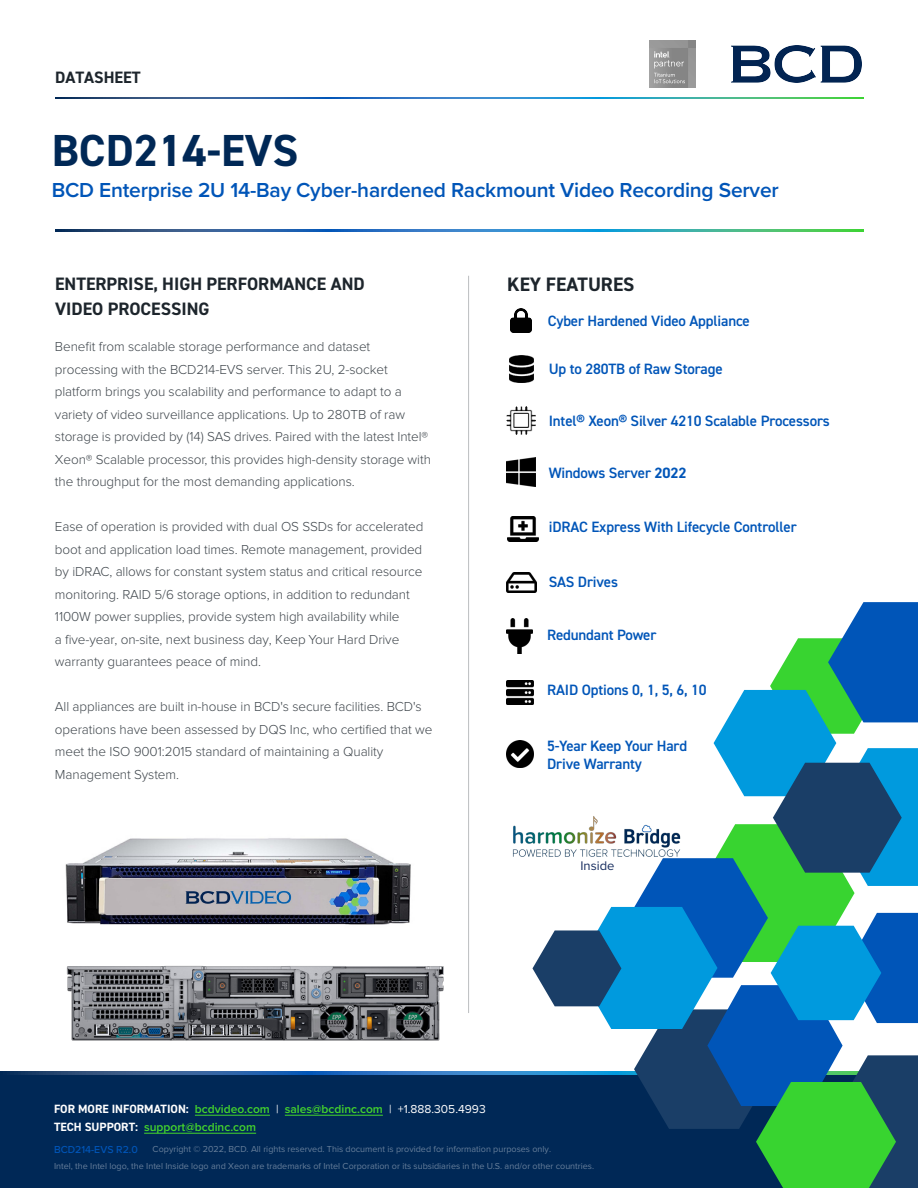
<style>
.page{position:relative;width:918px;height:1188px;background:#fff}
.page>*{position:absolute;margin:0;border:0;box-sizing:border-box;transform-origin:0 0}
.t1{font:700 45px "DIN2014";color:#002856}
.t2{font:600 21px "Proxima Nova";letter-spacing:-.01em;color:#0055b8}
.Paragraph_Text{font:700 19.5px "DIN2014";color:#1d252c}
.Paragraph_Text-2{font:700 18px/25.5px "DIN2014";color:#1d252c}
.t3{font:700 16.5px "DIN2014";color:#1d252c}
.Model_Numbers{font:600 15px "DIN2014";letter-spacing:-.01em;color:#0055b8}
.Paragraph_Text-3{font:300 13.5px/22.5px "Proxima Nova";letter-spacing:-.005em;color:#3f464c}
.t4{font:13.05px "Proxima Nova";color:#172d5f}
.t5{font:600 12px/18px "Proxima Nova";color:#44d62c}
.t6{font:500 10.5px "Proxima Nova";color:#0055b8}
.t7{font:9px/17.2px "Proxima Nova";color:#667e9a}
.s1{font-weight:700}
.s2{font-family:"DIN2014";font-weight:700;color:#fff}
.s3{font-weight:400;color:#fff}
</style>
<div class="page">
<svg style="left:55px;top:97px;width:809px;height:2px;background:#3085a2"></svg>
<svg style="left:55px;top:229px;width:809px;height:2px;background:#3085a2"></svg>
<hr style="left:468px;top:276px;width:1px;height:737px;background:#bbbec0">
<img style="left:506px;top:572px;width:30px;height:20px">
<img style="left:509px;top:355px;width:24px;height:27px">
<img style="left:506px;top:681px;width:26px;height:24px">
<img style="left:507px;top:618px;width:25px;height:35px">
<img style="left:506px;top:740px;width:26px;height:27px">
<img style="left:507px;top:516px;width:31px;height:26px">
<img style="left:507px;top:458px;width:28px;height:28px">
<svg style="left:0;top:1072px;width:532px;height:3px;background:#2c65a6"></svg>
<div style="left:0;top:1075px;width:918px;height:113px;background:#002856"></div>
<svg style="left:532px;top:602px;width:386px;height:586px"></svg>
<img style="left:66px;top:965px;width:378px;height:76px">
<img style="left:512px;top:808px;width:175px;height:61px">
<img style="left:507px;top:406px;width:29px;height:29px">
<img style="left:731px;top:45px;width:131px;height:38px">
<img style="left:649px;top:41px;width:47px;height:46px">
<hr style="left:195px;top:1115px;width:75px;height:1px;background:#44d62c">
<hr style="left:285px;top:1115px;width:98px;height:1px;background:#44d62c">
<hr style="left:144px;top:1133px;width:112px;height:1px;background:#44d62c">
<img style="left:65px;top:838px;width:346px;height:87px">
<img style="left:510px;top:309px;width:21px;height:23px">
<p class="t3" style="left:55px;top:66px;width:87px">DATASHEET</p>
<p class="t1" style="left:52px;top:120px;width:248px">BCD214-EVS</p>
<p class="t2" style="left:52px;top:175px;width:729px">BCD Enterprise 2U 14-Bay Cyber-hardened Rackmount Video Recording Server</p>
<p class="Paragraph_Text-2" style="left:55px;top:271px;width:311px">ENTERPRISE, HIGH PERFORMANCE AND<br>VIDEO PROCESSING</p>
<p class="Paragraph_Text-3" style="left:55px;top:336px;width:377px">Benefit from scalable storage performance and dataset processing with the BCD214-EVS server. This 2U, 2-socket platform brings you scalability and performance to adapt to a variety of video surveillance applications. Up to 280TB of raw storage is provided by (14) SAS drives. Paired with the latest Intel® Xeon® Scalable processor, this provides high-density storage with the throughput for the most demanding applications.</p>
<p class="Paragraph_Text-3" style="left:55px;top:516px;width:370px">Ease of operation is provided with dual OS SSDs for accelerated boot and application load times. Remote management, provided by iDRAC, allows for constant system status and critical resource monitoring. RAID 5/6 storage options, in addition to redundant 1100W power supplies, provide system high availability while<br>a five-year, on-site, next business day, Keep Your Hard Drive warranty guarantees peace of mind.</p>
<p class="Paragraph_Text-3" style="left:55px;top:695px;width:379px">All appliances are built in-house in BCD's secure facilities. BCD's operations have been assessed by DQS Inc, who certified that we meet the ISO 9001:2015 standard of maintaining a Quality Management System.</p>
<p class="Paragraph_Text" style="left:507px;top:271px;width:129px">KEY FEATURES</p>
<p class="Model_Numbers" style="left:548px;top:311px;width:204px">Cyber Hardened Video Appliance</p>
<p class="Model_Numbers" style="left:549px;top:359px;width:175px">Up to 280TB of Raw Storage</p>
<p class="Model_Numbers" style="left:549px;top:411px;width:283px">Intel® Xeon® Silver 4210 Scalable Processors</p>
<p class="Model_Numbers" style="left:549px;top:463px;width:139px">Windows Server <span class="s1">2022</span></p>
<p class="Model_Numbers" style="left:549px;top:517px;width:250px">iDRAC Express With Lifecycle Controller</p>
<p class="Model_Numbers" style="left:549px;top:572px;width:71px">SAS Drives</p>
<p class="Model_Numbers" style="left:547px;top:625px;width:111px">Redundant Power</p>
<p class="Model_Numbers" style="left:547px;top:680px;width:161px">RAID Options 0, 1, 5, 6, 10</p>
<p class="Model_Numbers" style="left:547px;top:736px;width:141px">5-Year Keep Your Hard</p>
<p class="Model_Numbers" style="left:547px;top:754px;width:96px">Drive Warranty</p>
<p class="t4" style="left:580px;top:856px;width:36px">Inside</p>
<p class="t5" style="left:54px;top:1100px;width:433px"><span class="s2">FOR MORE INFORMATION:</span> bcdvideo.com <span class="s3">|</span> sales@bcdinc.com <span class="s3">| +1.888.305.4993<br></span><span class="s2">TECH SUPPORT:</span> support@bcdinc.com</p>
<p class="t6" style="left:54px;top:1141px;width:85px">BCD214-EVS R2.0</p>
<p class="t7" style="left:54px;top:1140px;width:542px;text-indent:99px">Copyright © 2022, BCD. All rights reserved. This document is provided for information purposes only.<br>Intel, the Intel logo, the Intel Inside logo and Xeon are trademarks of Intel Corporation or its subsidiaries in the U.S. and/or other countries.</p>
</div>
